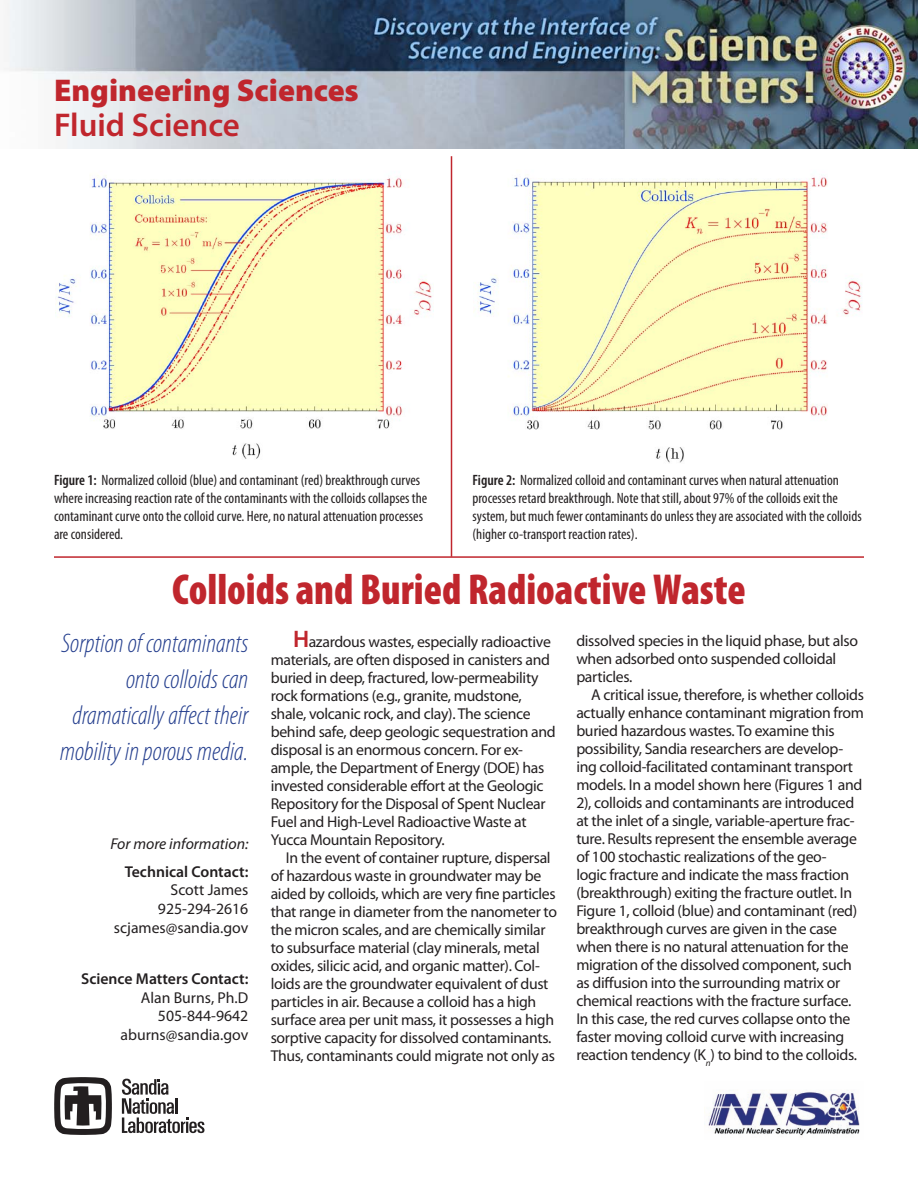
<style>
.page{position:relative;width:918px;height:1188px;background:#fff}
.page>*{position:absolute;margin:0;border:0;box-sizing:border-box;transform-origin:0 0}
.t1{font:900 condensed 43.5px "Myriad Pro";color:#c0262d;scale:.95 1}
.t2{font:600 33px "Myriad Pro";color:#c0262d}
.t3{font:900 31.5px "Myriad Pro";color:#c0262d}
.t4{font:italic 300 condensed 27px/36px "Myriad Pro";color:#253f8e;text-align:right}
.t5{font:15.75px "Myriad Pro";letter-spacing:-.02em;color:#231f20}
.t6{font:15.75px/18.8px "Myriad Pro";color:#231f20;text-align:right}
.t7{font:italic 15.75px/27.8px "Myriad Pro";color:#231f20;text-align:right}
.t8{font:condensed 15px/18px "Myriad Pro";color:#231f20}
.s1{font-weight:600}
.s2{font-weight:600;font-style:normal}
.s3{font-weight:600;font-size:24px;color:#c0262d}
</style>
<div class="page">
<img style="left:4px;top:0;width:914px;height:148px">
<svg style="left:54px;top:1077px;width:58px;height:58px"></svg>
<svg style="left:122px;top:1079px;width:82px;height:54px"></svg>
<img style="left:708px;top:1090px;width:152px;height:46px">
<img style="left:55px;top:175px;width:377px;height:284px">
<img style="left:474px;top:177px;width:388px;height:286px">
<hr style="left:451px;top:156px;width:1px;height:401px;background:#c0262d">
<hr style="left:54px;top:556px;width:810px;height:2px;background:#c0262d">
<p class="t3" style="left:54px;top:69px;width:306px">Engineering Sciences</p>
<p class="t2" style="left:54px;top:103px;width:188px">Fluid Science</p>
<p class="t8" style="left:54px;top:471px;width:375px"><span class="s1">Figure 1:</span> Normalized colloid (blue) and contaminant (red) breakthrough curves where increasing reaction rate of the contaminants with the colloids collapses the contaminant curve onto the colloid curve. Here, no natural attenuation processes are considered.</p>
<p class="t8" style="left:472px;top:471px;width:391px"><span class="s1">Figure 2:</span> Normalized colloid and contaminant curves when natural attenuation processes retard breakthrough. Note that still, about 97% of the colloids exit the system, but much fewer contaminants do unless they are associated with the colloids (higher co-transport reaction rates).</p>
<p class="t1" style="left:172px;top:562px;width:605px">Colloids and Buried Radioactive Waste</p>
<p class="t4" style="left:60px;top:625px;width:190px">Sorption of contaminants onto colloids can dramatically affect their mobility in porous media.</p>
<p class="t7" style="left:110px;top:829px;width:139px">For more information:<br><span class="s2">Technical Contact:</span></p>
<p class="t6" style="left:114px;top:880px;width:136px">Scott James<br>925-294-2616 scjames@sandia.gov</p>
<p class="t6" style="left:81px;top:969px;width:169px"><span class="s1">Science Matters Contact:<br></span>Alan Burns, Ph.D<br>505-844-9642 aburns@sandia.gov</p>
<p class="t5" style="left:293px;top:632px;width:259px"><span class="s3">H</span>azardous wastes, especially radioactive</p>
<p class="t5" style="left:271px;top:650px;width:281px">materials, are often disposed in canisters and</p>
<p class="t5" style="left:271px;top:668px;width:269px">buried in deep, fractured, low-permeability</p>
<p class="t5" style="left:271px;top:686px;width:253px">rock formations (e.g., granite, mudstone,</p>
<p class="t5" style="left:271px;top:704px;width:261px">shale, volcanic rock, and clay). The science</p>
<p class="t5" style="left:271px;top:722px;width:287px">behind safe, deep geologic sequestration and</p>
<p class="t5" style="left:271px;top:740px;width:254px">disposal is an enormous concern. For ex-</p>
<p class="t5" style="left:271px;top:758px;width:275px">ample, the Department of Energy (DOE) has</p>
<p class="t5" style="left:271px;top:776px;width:274px">invested considerable effort at the Geologic</p>
<p class="t5" style="left:271px;top:794px;width:276px">Repository for the Disposal of Spent Nuclear</p>
<p class="t5" style="left:271px;top:812px;width:258px">Fuel and High-Level Radioactive Waste at</p>
<p class="t5" style="left:271px;top:830px;width:176px">Yucca Mountain Repository.</p>
<p class="t5" style="left:286px;top:848px;width:266px">In the event of container rupture, dispersal</p>
<p class="t5" style="left:271px;top:866px;width:272px">of hazardous waste in groundwater may be</p>
<p class="t5" style="left:271px;top:884px;width:286px">aided by colloids, which are very fine particles</p>
<p class="t5" style="left:271px;top:902px;width:288px">that range in diameter from the nanometer to</p>
<p class="t5" style="left:271px;top:920px;width:276px">the micron scales, and are chemically similar</p>
<p class="t5" style="left:271px;top:938px;width:271px">to subsurface material (clay minerals, metal</p>
<p class="t5" style="left:271px;top:956px;width:271px">oxides, silicic acid, and organic matter). Col-</p>
<p class="t5" style="left:271px;top:974px;width:279px">loids are the groundwater equivalent of dust</p>
<p class="t5" style="left:271px;top:992px;width:267px">particles in air. Because a colloid has a high</p>
<p class="t5" style="left:271px;top:1010px;width:285px">surface area per unit mass, it possesses a high</p>
<p class="t5" style="left:271px;top:1028px;width:282px">sorptive capacity for dissolved contaminants.</p>
<p class="t5" style="left:271px;top:1046px;width:286px">Thus, contaminants could migrate not only as</p>
<p class="t5" style="left:576px;top:631px;width:283px">dissolved species in the liquid phase, but also</p>
<p class="t5" style="left:576px;top:649px;width:262px">when adsorbed onto suspended colloidal</p>
<p class="t5" style="left:576px;top:667px;width:58px">particles.</p>
<p class="t5" style="left:591px;top:685px;width:274px">A critical issue, therefore, is whether colloids</p>
<p class="t5" style="left:576px;top:703px;width:289px">actually enhance contaminant migration from</p>
<p class="t5" style="left:576px;top:721px;width:260px">buried hazardous wastes. To examine this</p>
<p class="t5" style="left:576px;top:739px;width:268px">possibility, Sandia researchers are develop-</p>
<p class="t5" style="left:576px;top:757px;width:278px">ing colloid-facilitated contaminant transport</p>
<p class="t5" style="left:576px;top:775px;width:287px">models. In a model shown here (Figures 1 and</p>
<p class="t5" style="left:576px;top:793px;width:280px">2), colloids and contaminants are introduced</p>
<p class="t5" style="left:576px;top:811px;width:280px">at the inlet of a single, variable-aperture frac-</p>
<p class="t5" style="left:576px;top:829px;width:282px">ture. Results represent the ensemble average</p>
<p class="t5" style="left:576px;top:847px;width:252px">of 100 stochastic realizations of the geo-</p>
<p class="t5" style="left:576px;top:865px;width:274px">logic fracture and indicate the mass fraction</p>
<p class="t5" style="left:576px;top:883px;width:277px">(breakthrough) exiting the fracture outlet. In</p>
<p class="t5" style="left:576px;top:901px;width:283px">Figure 1, colloid (blue) and contaminant (red)</p>
<p class="t5" style="left:576px;top:919px;width:262px">breakthrough curves are given in the case</p>
<p class="t5" style="left:576px;top:937px;width:274px">when there is no natural attenuation for the</p>
<p class="t5" style="left:576px;top:955px;width:277px">migration of the dissolved component, such</p>
<p class="t5" style="left:576px;top:973px;width:265px">as diffusion into the surrounding matrix or</p>
<p class="t5" style="left:576px;top:991px;width:276px">chemical reactions with the fracture surface.</p>
<p class="t5" style="left:576px;top:1009px;width:276px">In this case, the red curves collapse onto the</p>
<p class="t5" style="left:576px;top:1027px;width:270px">faster moving colloid curve with increasing</p>
<p class="t5" style="left:576px;top:1045px;width:282px">reaction tendency (K<sub>n</sub>) to bind to the colloids.</p>
</div>
